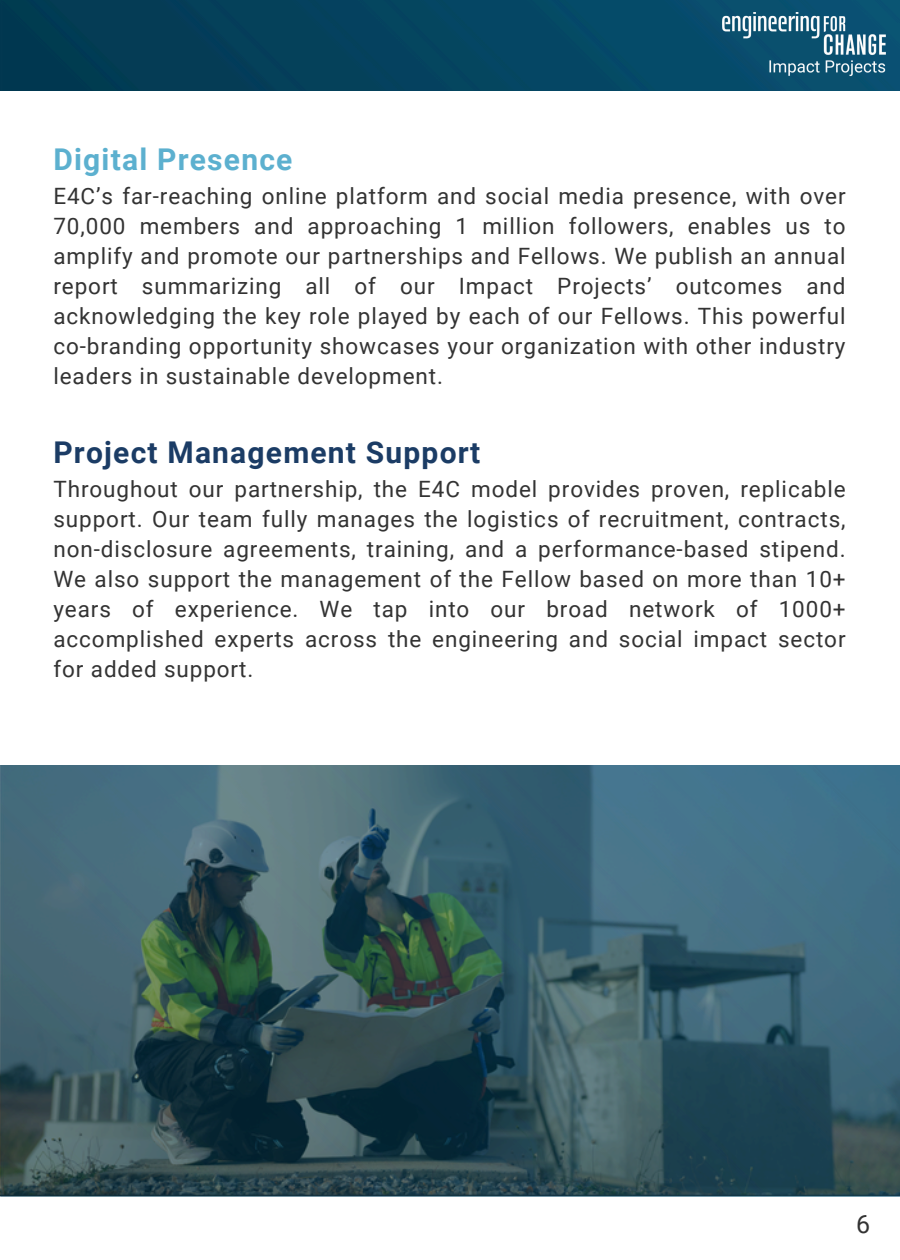
<style>
.page{position:relative;width:900px;height:1260px;background:#fff}
.page>*{position:absolute;margin:0;border:0;box-sizing:border-box;transform-origin:0 0}
.t1{font:700 30px "Roboto";letter-spacing:.04em;color:#1b3c65}
.t2{font:700 30px "Roboto";letter-spacing:.04em;color:#5cb0cf}
.t3{font:25px "Roboto";color:#333}
.t4{font:22.5px/30px "Roboto";letter-spacing:.04em;color:#333;text-align:justify}
</style>
<div class="page">
<img style="left:0;top:0;width:900px;height:90px">
<img style="left:0;top:765px;width:900px;height:432px">
<img style="left:722px;top:13px;width:163px;height:64px">
<p class="t2" style="left:53px;top:143px;width:240px">Digital Presence</p>
<p class="t4" style="left:53px;top:181px;width:794px">E4C’s far-reaching online platform and social media presence, with over 70,000 members and approaching 1 million followers, enables us to amplify and promote our partnerships and Fellows. We publish an annual report summarizing all of our Impact Projects’ outcomes and acknowledging the key role played by each of our Fellows. This powerful co-branding opportunity showcases your organization with other industry leaders in sustainable development.</p>
<p class="t1" style="left:53px;top:435px;width:428px">Project Management Support</p>
<p class="t4" style="left:53px;top:474px;width:794px">Throughout our partnership, the E4C model provides proven, replicable support. Our team fully manages the logistics of recruitment, contracts, non-disclosure agreements, training, and a performance-based stipend.<br>We also support the management of the Fellow based on more than 10+ years of experience. We tap into our broad network of 1000+ accomplished experts across the engineering and social impact sector for added support.</p>
<h1 class="t3" style="left:856px;top:1210px;width:16px">6</h1>
</div>
